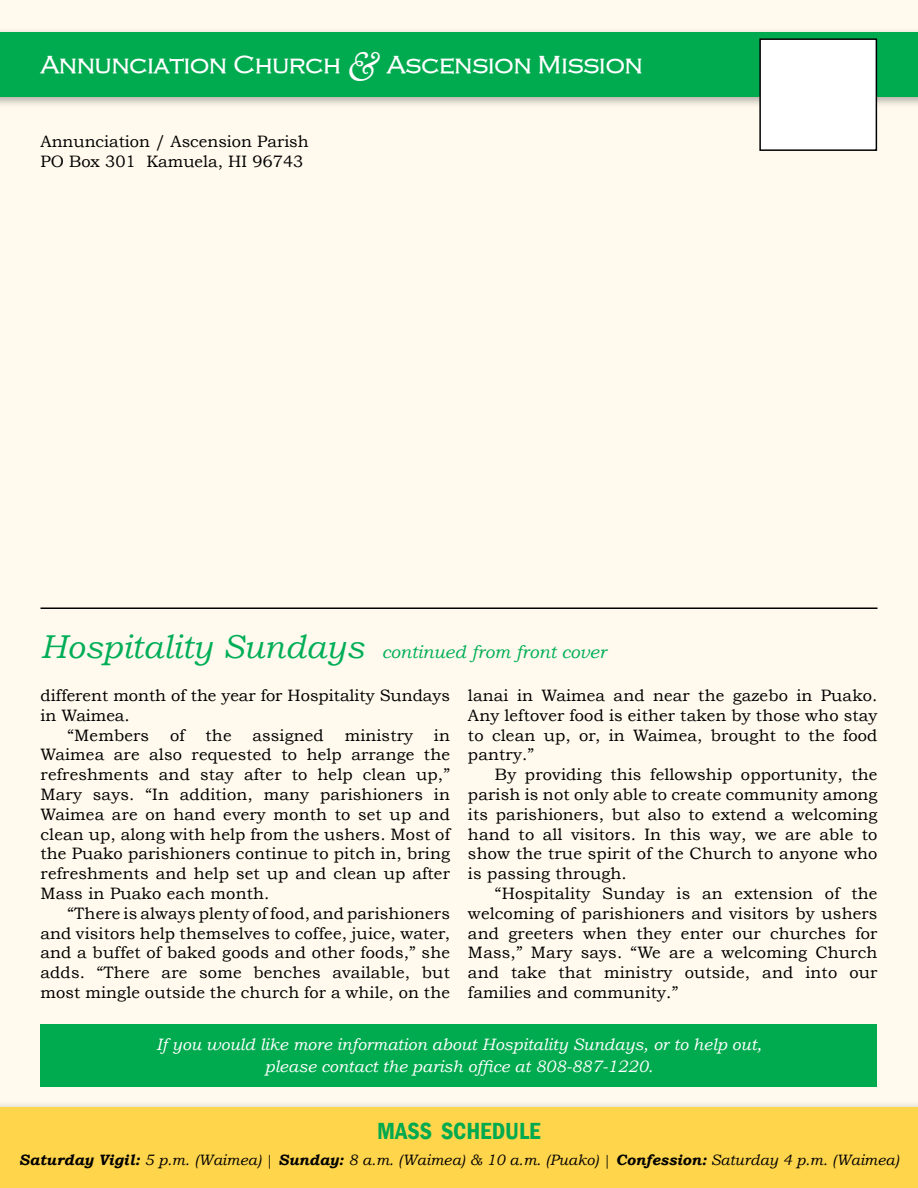
<style>
.page{position:relative;width:918px;height:1188px;background:#fff}
.page>*{position:absolute;margin:0;border:0;box-sizing:border-box;transform-origin:0 0}
.t1{font:25.5px "HANA Bold";color:#fff}
.t2{font:600 condensed 24px "Franklin Gothic";color:#00aa4f}
.t3{font:italic 18px "Bookman Old Style";color:#00ae58}
.t4{font:16.5px/19.8px "Bookman Old Style";letter-spacing:.01em;color:#000;text-align:justify}
.t5{font:italic 16.5px/22.5px "Bookman Old Style";color:#fff;text-align:center}
.t6{font:italic 15px "Bookman Old Style";color:#000}
.s1{font-family:"Goudy Old Style BT";font-style:italic;font-size:40.5px}
.s2{font-size:33px}
.s3{font-weight:700}
.s4{font-family:"Baskerville";font-style:normal}
</style>
<div class="page">
<div style="left:0;top:0;width:918px;height:1127px;background:#fffaed"></div>
<div style="left:0;top:1099px;width:918px;height:89px;background:#f7f2e5"></div>
<div style="left:0;top:1107px;width:918px;height:81px;background:#ffd54c"></div>
<div style="left:0;top:27px;width:918px;height:81px;background:#000;opacity:.3"></div>
<div style="left:0;top:32px;width:918px;height:64px;background:#00aa4f"></div>
<div style="left:760px;top:39px;width:116px;height:111px;background:#fff"></div>
<div style="left:759px;top:38px;width:118px;height:113px;border:2px solid #000"></div>
<hr style="left:40px;top:608px;width:838px;height:1px;background:#000">
<div style="left:40px;top:1024px;width:838px;height:63px;background:#00aa4f"></div>
<h1 class="t1" style="left:40px;top:48px;width:604px">Annunciation Church <span class="s1">&amp;</span> Ascension Mission</h1>
<p class="t4" style="left:40px;top:131px;width:270px">Annunciation / Ascension Parish<br>PO Box 301 Kamuela, HI 96743</p>
<p class="t3" style="left:40px;top:642px;width:568px"><span class="s2">Hospitality Sundays</span> continued from front cover</p>
<p class="t4" style="left:40px;top:686px;width:411px">different month of the year for Hospitality Sundays</p>
<p class="t4" style="left:40px;top:705px;width:91px">in Waimea.</p>
<p class="t4" style="left:67px;top:725px;width:83px">“Members</p>
<p class="t4" style="left:170px;top:725px;width:16px">of</p>
<p class="t4" style="left:206px;top:725px;width:28px">the</p>
<p class="t4" style="left:252px;top:725px;width:73px">assigned</p>
<p class="t4" style="left:345px;top:725px;width:70px">ministry</p>
<p class="t4" style="left:468px;top:686px;width:411px">lanai in Waimea and near the gazebo in Puako.<br>Any leftover food is either taken by those who stay to clean up, or, in Waimea, brought to the food pantry.”</p>
<p class="t4" style="left:468px;top:765px;width:411px;text-indent:27px">By providing this fellowship opportunity, the parish is not only able to create community among its parishioners, but also to extend a welcoming hand to all visitors. In this way, we are able to show the true spirit of the Church to anyone who is passing through.</p>
<p class="t4" style="left:468px;top:884px;width:411px;text-indent:27px">“Hospitality Sunday is an extension of the welcoming of parishioners and visitors by ushers and greeters when they enter our churches for Mass,” Mary says. “We are a welcoming Church and take that ministry outside, and into our families and community.”</p>
<p class="t5" style="left:156px;top:1033px;width:607px">If you would like more information about Hospitality Sundays, or to help out, please contact the parish office at 808-887-1220.</p>
<p class="t4" style="left:40px;top:725px;width:411px;text-indent:393px">in Waimea are also requested to help arrange the refreshments and stay after to help clean up,” Mary says. “In addition, many parishioners in Waimea are on hand every month to set up and clean up, along with help from the ushers. Most of the Puako parishioners continue to pitch in, bring refreshments and help set up and clean up after Mass in Puako each month.</p>
<p class="t4" style="left:40px;top:903px;width:411px;text-indent:27px">“There is always plenty of food, and parishioners and visitors help themselves to coffee, juice, water, and a buffet of baked goods and other foods,” she adds. “There are some benches available, but most mingle outside the church for a while, on the</p>
<h2 class="t2" style="left:377px;top:1115px;width:165px">MASS SCHEDULE</h2>
<p class="t6" style="left:19px;top:1151px;width:882px"><span class="s3">Saturday Vigil:</span> 5 p.m. (Waimea) <span class="s4">|</span> <span class="s3">Sunday:</span> 8 a.m. (Waimea) &amp; 10 a.m. (Puako) <span class="s4">|</span> <span class="s3">Confession:</span> Saturday 4 p.m. (Waimea)</p>
</div>
